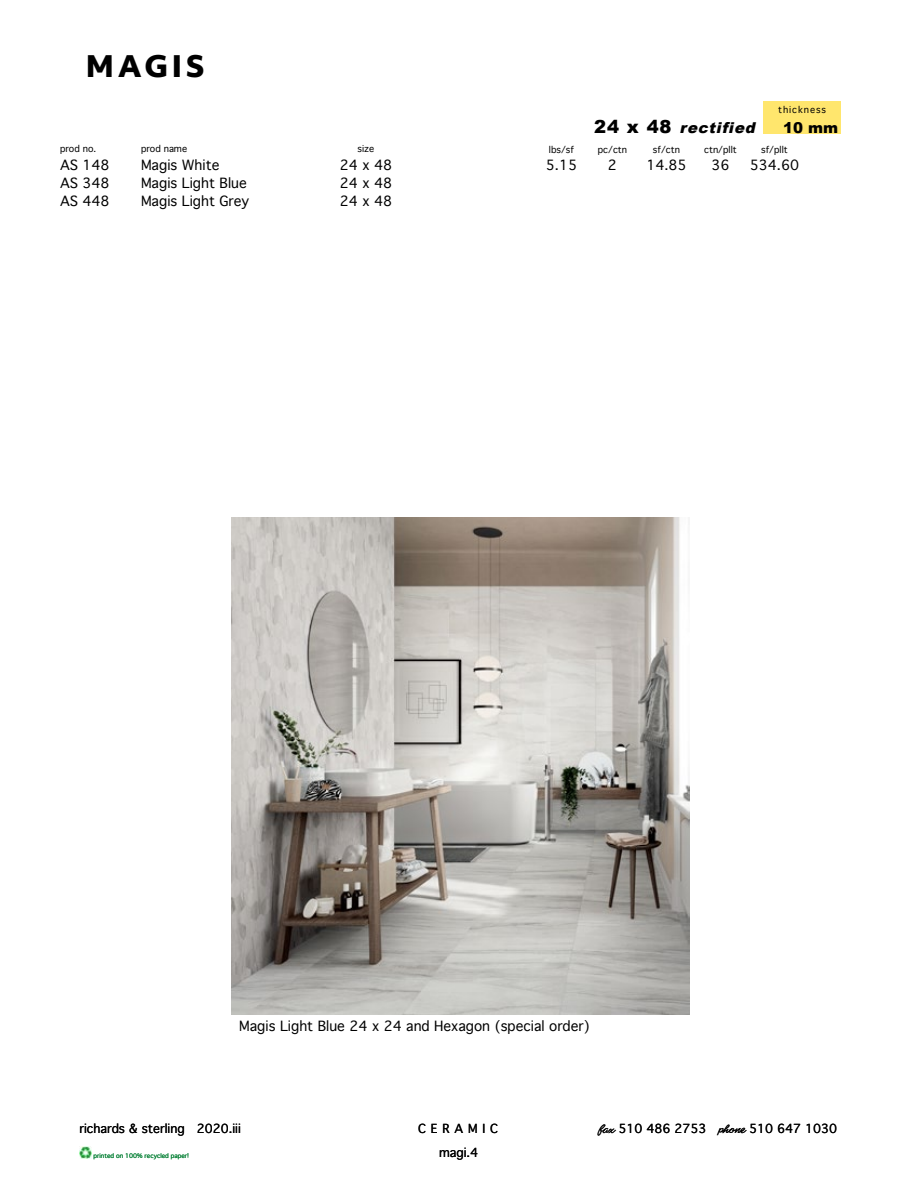
<style>
.page{position:relative;width:918px;height:1188px;background:#fff}
.page>*{position:absolute;margin:0;border:0;box-sizing:border-box;transform-origin:0 0}
.t1{font:800 28.5px "Objektiv Mk 1";letter-spacing:.13em;color:#000}
.t2{font:italic 900 15px "Arial";color:#000}
.t3{font:900 15px "Arial";color:#000}
.t4{font:13.5px/18px "Geneva";color:#000;text-align:justify}
.t5{font:12px "Geneva";color:#000}
.t6{font:12px "Geneva";letter-spacing:.4em;color:#000}
.t7{font:9px "Geneva";color:#000}
.t8{font:9px "Geneva";letter-spacing:.1em;color:#000}
.t9{font:6px "Geneva";color:#007e31}
.s1{font-style:normal;font-size:18px}
.s2{font-family:"CC Matinee Idol"}
</style>
<div class="page">
<div style="left:764px;top:102px;width:77px;height:32px;background:#ffe66d"></div>
<svg style="left:79px;top:1146px;width:12px;height:13px"></svg>
<img style="left:232px;top:518px;width:458px;height:497px">
<h1 class="t1" style="left:86px;top:46px;width:120px">MAGIS</h1>
<p class="t7" style="left:60px;top:143px;width:38px">prod no.</p>
<p class="t7" style="left:141px;top:143px;width:48px">prod name</p>
<p class="t4" style="left:60px;top:156px;width:51px">AS 148</p>
<p class="t4" style="left:141px;top:156px;width:80px">Magis White</p>
<p class="t4" style="left:60px;top:174px;width:51px">AS 348</p>
<p class="t4" style="left:141px;top:174px;width:107px">Magis Light Blue</p>
<p class="t4" style="left:60px;top:192px;width:51px">AS 448</p>
<p class="t4" style="left:141px;top:192px;width:110px">Magis Light Grey</p>
<p class="t7" style="left:358px;top:143px;width:18px">size</p>
<p class="t4" style="left:340px;top:156px;width:54px">24 x 48<br>24 x 48<br>24 x 48</p>
<p class="t8" style="left:778px;top:105px;width:49px">thickness</p>
<p class="t2" style="left:594px;top:116px;width:167px"><span class="s1">2 4 x 4 8</span> rectified</p>
<p class="t3" style="left:783px;top:116px;width:57px">10 mm</p>
<p class="t7" style="left:549px;top:145px;width:27px">lbs/sf</p>
<p class="t7" style="left:598px;top:145px;width:31px">pc/ctn</p>
<p class="t7" style="left:653px;top:145px;width:29px">sf/ctn</p>
<p class="t7" style="left:704px;top:145px;width:34px">ctn/pllt</p>
<p class="t7" style="left:761px;top:145px;width:28px">sf/pllt</p>
<p class="t4" style="left:546px;top:156px;width:33px">5.15</p>
<p class="t4" style="left:608px;top:156px;width:11px">2</p>
<p class="t4" style="left:646px;top:156px;width:42px">14.85</p>
<p class="t4" style="left:711px;top:156px;width:20px">36</p>
<p class="t4" style="left:750px;top:156px;width:51px">534.60</p>
<p class="t4" style="left:239px;top:1018px;width:352px">Magis Light Blue 24 x 24 and Hexagon (special order)</p>
<p class="t5" style="left:79px;top:1122px;width:163px">richards &amp; sterling 2020.iii</p>
<p class="t6" style="left:418px;top:1122px;width:81px">CERAMIC</p>
<p class="t5" style="left:598px;top:1122px;width:240px"><span class="s2">fax</span> 510 486 2753 <span class="s2">phone</span> 510 647 1030</p>
<p class="t9" style="left:94px;top:1153px;width:97px">printed on 100% recycled paper!</p>
<p class="t5" style="left:439px;top:1146px;width:41px">magi.4</p>
</div>
